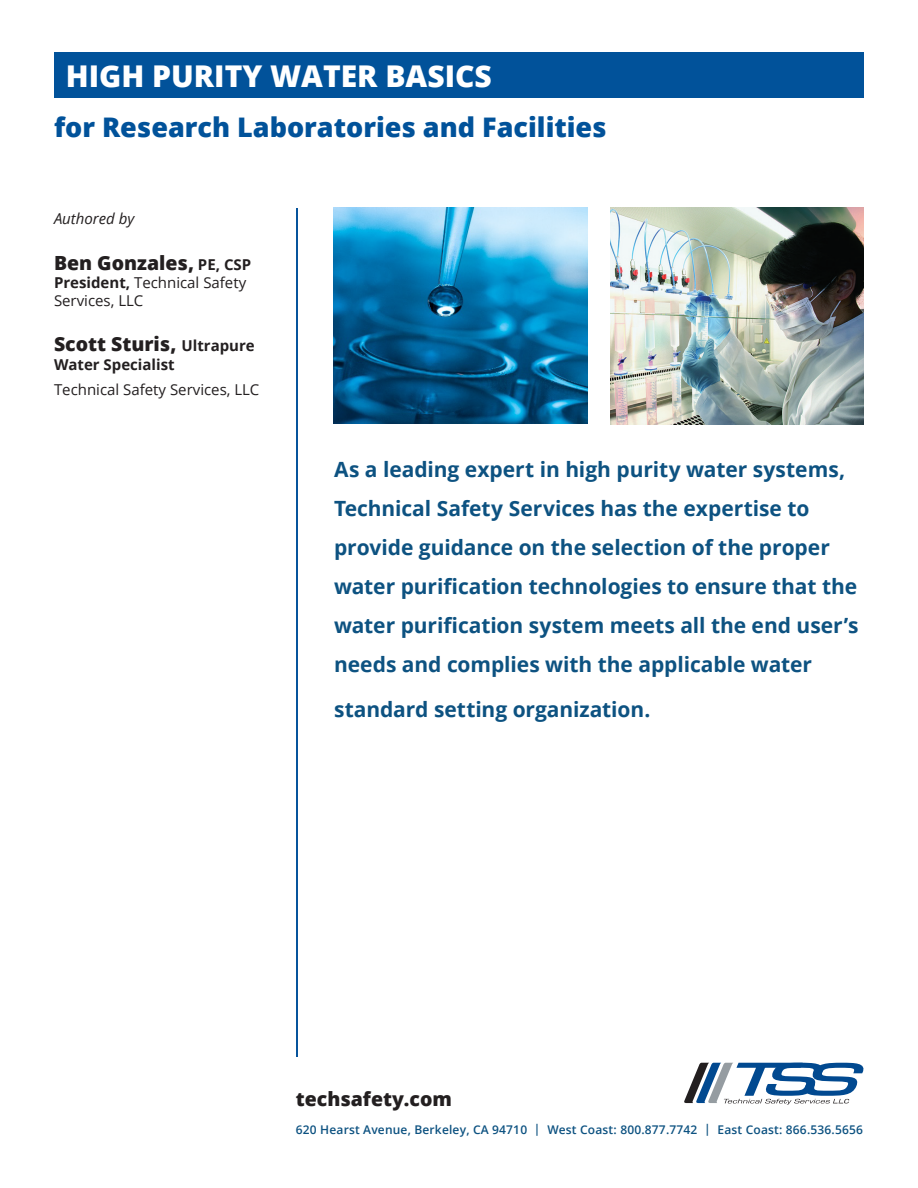
<style>
.page{position:relative;width:918px;height:1188px;background:#fff}
.page>*{position:absolute;margin:0;border:0;box-sizing:border-box;transform-origin:0 0}
.Body_Copy{font:800 30px "Open Sans";color:#fff}
.Body_Copy-2{font:800 27px "Open Sans";color:#01529a}
.Body_Copy-3{font:700 21px/39px "Open Sans";letter-spacing:-.005em;color:#0d5281}
.t1{font:800 19.5px "Open Sans";color:#231f20}
.t2{font:15px/18px "Open Sans";color:#231f20}
.t3{font:700 15px "Open Sans";color:#231f20}
.t4{font:italic 15px "Open Sans";color:#231f20}
.Body_Copy-4{font:600 12px "Open Sans";letter-spacing:.015em;color:#0d5281}
.s1{font-weight:700;font-size:15px}
.s2{font-weight:700}
</style>
<div class="page">
<img style="left:333px;top:208px;width:255px;height:216px">
<img style="left:611px;top:208px;width:253px;height:217px">
<svg style="left:684px;top:1063px;width:179px;height:42px"></svg>
<div style="left:54px;top:52px;width:810px;height:46px;background:#01529a"></div>
<hr style="left:296px;top:208px;width:1px;height:849px;background:#07549c">
<p class="Body_Copy" style="left:66px;top:53px;width:428px">HIGH PURITY WATER BASICS</p>
<p class="Body_Copy-2" style="left:54px;top:107px;width:554px">for Research Laboratories and Facilities</p>
<p class="t4" style="left:54px;top:208px;width:82px">Authored by</p>
<p class="t1" style="left:54px;top:249px;width:199px">Ben Gonzales, <span class="s1">PE, CSP</span></p>
<p class="t2" style="left:54px;top:273px;width:194px"><span class="s2">President,</span> Technical Safety<br>Services, LLC</p>
<p class="t1" style="left:54px;top:329px;width:202px">Scott Sturis, <span class="s1">Ultrapure</span></p>
<p class="t3" style="left:54px;top:354px;width:122px">Water Specialist</p>
<p class="t2" style="left:54px;top:380px;width:207px">Technical Safety Services, LLC</p>
<p class="Body_Copy-3" style="left:334px;top:449px;width:526px">As a leading expert in high purity water systems, Technical Safety Services has the expertise to provide guidance on the selection of the proper water purification technologies to ensure that the water purification system meets all the end user’s needs and complies with the applicable water</p>
<p class="Body_Copy-3" style="left:334px;top:689px;width:318px">standard setting organization.</p>
<p class="t1" style="left:296px;top:1084px;width:158px">techsafety.com</p>
<p class="Body_Copy-4" style="left:296px;top:1121px;width:569px">620 Hearst Avenue, Berkeley, CA 94710 | West Coast: 800.877.7742 | East Coast: 866.536.5656</p>
</div>
